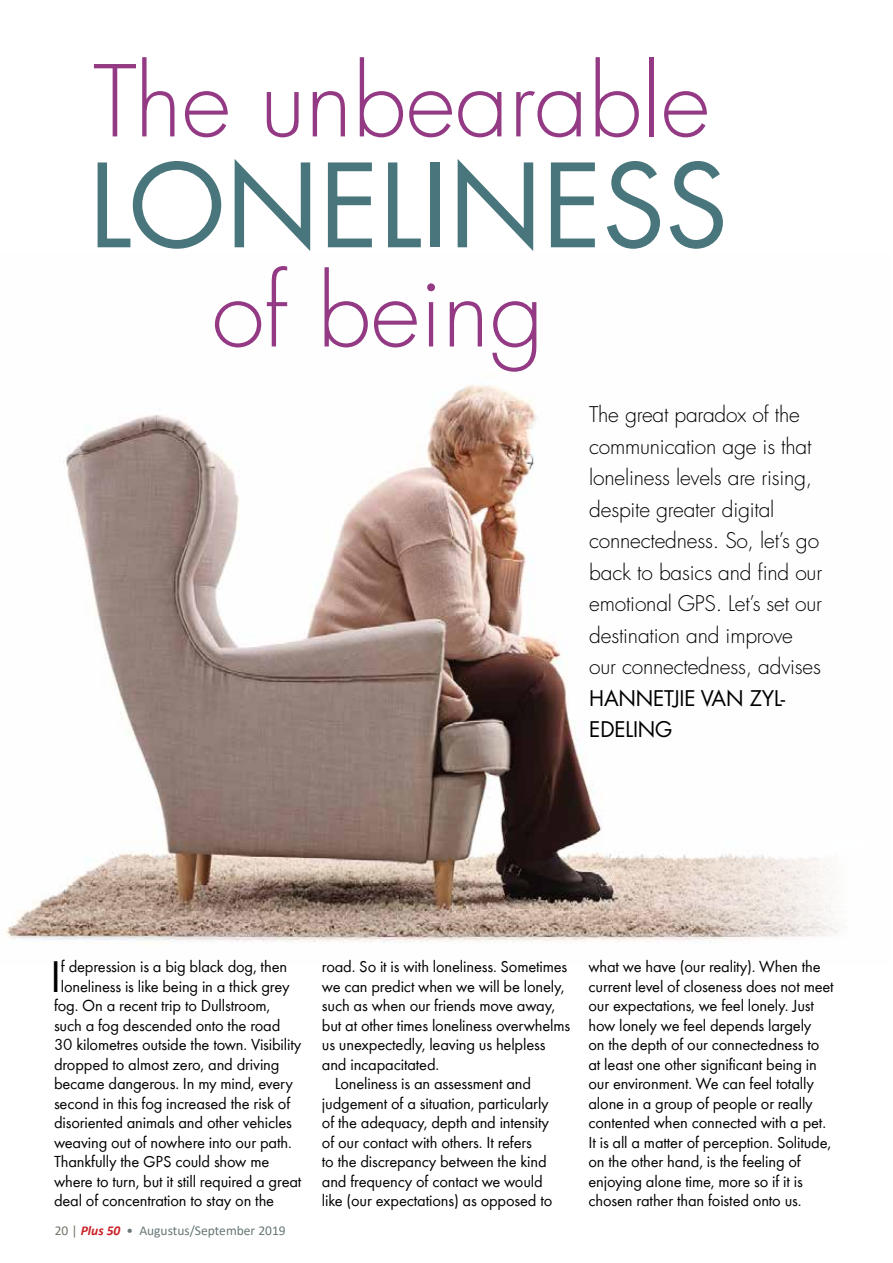
<style>
.page{position:relative;width:893px;height:1263px;background:#fff}
.page>*{position:absolute;margin:0;border:0;box-sizing:border-box;transform-origin:0 0}
.t1{font:112.5px "Futura LT Pro";color:#49767c}
.t2{font:300 96px/210px "Futura LT Pro";color:#943a84;text-align:center}
.t3{font:45.75px "Bright";color:#000}
.t4{font:300 21px/31.5px "Futura LT Pro";letter-spacing:-.01em;color:#000}
.t5{font:21px/31.5px "Futura LT Pro";letter-spacing:-.01em;color:#000}
.t6{font:16.5px/19.5px "Bright";letter-spacing:-.01em;color:#000}
.t7{font:13.5px "Calibri";color:#677777}
.s1{color:#757669}
.s2{font-weight:700;font-style:italic;color:#ca2127}
</style>
<div class="page">
<img style="left:6px;top:385px;width:834px;height:559px">
<h2 class="t2" style="left:93px;top:-3px;width:618px">The unbearable of being</h2>
<p class="t4" style="left:589px;top:399px;width:234px">The great paradox of the communication age is that loneliness levels are rising, despite greater digital connectedness. So, let’s go back to basics and find our emotional GPS. Let’s set our destination and improve our connectedness, advises</p>
<p class="t5" style="left:589px;top:682px;width:197px">HANNETJIE VAN ZYL-<br>EDELING</p>
<h1 class="t1" style="left:89px;top:129px;width:641px">LONELINESS</h1>
<h3 class="t3" style="left:50px;top:951px;width:13px">I</h3>
<p class="t6" style="left:61px;top:957px;width:228px">f depression is a big black dog, then</p>
<p class="t6" style="left:61px;top:977px;width:230px">loneliness is like being in a thick grey</p>
<p class="t6" style="left:54px;top:996px;width:218px">fog. On a recent trip to Dullstroom,</p>
<p class="t6" style="left:54px;top:1016px;width:228px">such a fog descended onto the road</p>
<p class="t6" style="left:54px;top:1035px;width:249px">30 kilometres outside the town. Visibility</p>
<p class="t6" style="left:54px;top:1055px;width:227px">dropped to almost zero, and driving</p>
<p class="t6" style="left:54px;top:1074px;width:241px">became dangerous. In my mind, every</p>
<p class="t6" style="left:54px;top:1094px;width:238px">second in this fog increased the risk of</p>
<p class="t6" style="left:54px;top:1113px;width:239px">disoriented animals and other vehicles</p>
<p class="t6" style="left:54px;top:1133px;width:239px">weaving out of nowhere into our path.</p>
<p class="t6" style="left:54px;top:1152px;width:217px">Thankfully the GPS could show me</p>
<p class="t6" style="left:54px;top:1172px;width:249px">where to turn, but it still required a great</p>
<p class="t6" style="left:54px;top:1191px;width:222px">deal of concentration to stay on the</p>
<p class="t7" style="left:55px;top:1221px;width:232px"><span class="s1">20 |</span> <span class="s2">Plus 50</span> • Augustus/September 2019</p>
<p class="t6" style="left:322px;top:957px;width:247px">road. So it is with loneliness. Sometimes</p>
<p class="t6" style="left:322px;top:977px;width:244px">we can predict when we will be lonely,</p>
<p class="t6" style="left:322px;top:996px;width:235px">such as when our friends move away,</p>
<p class="t6" style="left:322px;top:1016px;width:250px">but at other times loneliness overwhelms</p>
<p class="t6" style="left:322px;top:1035px;width:225px">us unexpectedly, leaving us helpless</p>
<p class="t6" style="left:322px;top:1055px;width:119px">and incapacitated.</p>
<p class="t6" style="left:335px;top:1074px;width:198px">Loneliness is an assessment and</p>
<p class="t6" style="left:322px;top:1094px;width:228px">judgement of a situation, particularly</p>
<p class="t6" style="left:322px;top:1113px;width:229px">of the adequacy, depth and intensity</p>
<p class="t6" style="left:322px;top:1133px;width:212px">of our contact with others. It refers</p>
<p class="t6" style="left:322px;top:1152px;width:226px">to the discrepancy between the kind</p>
<p class="t6" style="left:322px;top:1172px;width:222px">and frequency of contact we would</p>
<p class="t6" style="left:322px;top:1191px;width:232px">like (our expectations) as opposed to</p>
<p class="t6" style="left:588px;top:957px;width:247px">what we have (our reality). When the current level of closeness does not meet our expectations, we feel lonely. Just how lonely we feel depends largely<br>on the depth of our connectedness to at least one other significant being in our environment. We can feel totally alone in a group of people or really contented when connected with a pet.<br>It is all a matter of perception. Solitude, on the other hand, is the feeling of enjoying alone time, more so if it is chosen rather than foisted onto us.</p>
</div>
